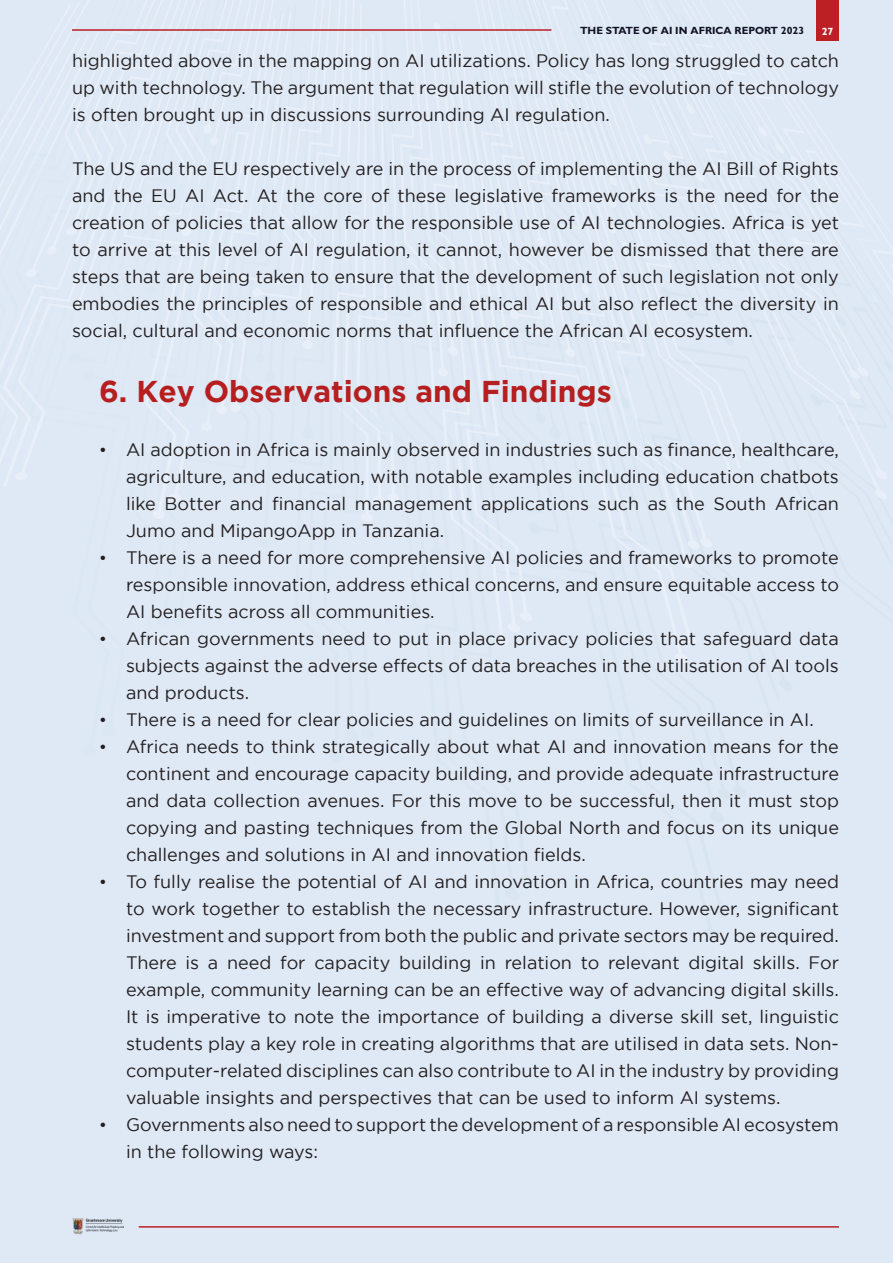
<style>
.page{position:relative;width:893px;height:1263px;background:#dfe9f6}
.page>*{position:absolute;margin:0;border:0;box-sizing:border-box;transform-origin:0 0}
.t1{font:700 30px "Gotham";color:#b61f1f}
.t2{font:18px/27px "Gotham";color:#231f20;text-align:justify}
.t3{font:700 10.5px "Gill Sans";color:#111225}
.t4{font:700 10.5px "Gill Sans";color:#fff}
.s1{font-family:"Gill Sans"}
</style>
<div class="page">
<div style="left:816px;top:0;width:23px;height:41px;background:#bc2024"></div>
<hr style="left:72px;top:29px;width:479px;height:2px;background:#bc2024">
<hr style="left:139px;top:1226px;width:700px;height:1px;background:#bc2024">
<img style="left:72px;top:1218px;width:51px;height:17px">
<p class="t3" style="left:580px;top:24px;width:226px">THE STATE OF AI IN AFRICA REPORT 2023</p>
<p class="t4" style="left:822px;top:25px;width:13px">27</p>
<p class="t2" style="left:72px;top:47px;width:768px">highlighted above in the mapping on AI utilizations. Policy has long struggled to catch up with technology. The argument that regulation will stifle the evolution of technology is often brought up in discussions surrounding AI regulation.</p>
<p class="t2" style="left:72px;top:155px;width:768px">The US and the EU respectively are in the process of implementing the AI Bill of Rights and the EU AI Act. At the core of these legislative frameworks is the need for the creation of policies that allow for the responsible use of AI technologies. Africa is yet to arrive at this level of AI regulation, it cannot, however be dismissed that there are steps that are being taken to ensure that the development of such legislation not only embodies the principles of responsible and ethical AI but also reflect the diversity in social, cultural and economic norms that influence the African AI ecosystem.</p>
<h1 class="t1" style="left:99px;top:374px;width:514px">6. Key Observations and Findings</h1>
<p class="t2" style="left:126px;top:435px;width:714px;text-indent:-27px"><span class="s1">•</span> AI adoption in Africa is mainly observed in industries such as finance, healthcare, agriculture, and education, with notable examples including education chatbots like Botter and financial management applications such as the South African Jumo and MipangoApp in Tanzania.</p>
<p class="t2" style="left:126px;top:543px;width:714px;text-indent:-27px"><span class="s1">•</span> There is a need for more comprehensive AI policies and frameworks to promote responsible innovation, address ethical concerns, and ensure equitable access to AI benefits across all communities.</p>
<p class="t2" style="left:126px;top:624px;width:714px;text-indent:-27px"><span class="s1">•</span> African governments need to put in place privacy policies that safeguard data subjects against the adverse effects of data breaches in the utilisation of AI tools and products.</p>
<p class="t2" style="left:99px;top:705px;width:716px"><span class="s1">•</span> There is a need for clear policies and guidelines on limits of surveillance in AI.</p>
<p class="t2" style="left:126px;top:732px;width:714px;text-indent:-27px"><span class="s1">•</span> Africa needs to think strategically about what AI and innovation means for the continent and encourage capacity building, and provide adequate infrastructure and data collection avenues. For this move to be successful, then it must stop copying and pasting techniques from the Global North and focus on its unique challenges and solutions in AI and innovation fields.</p>
<p class="t2" style="left:126px;top:867px;width:714px;text-indent:-27px"><span class="s1">•</span> To fully realise the potential of AI and innovation in Africa, countries may need to work together to establish the necessary infrastructure. However, significant investment and support from both the public and private sectors may be required.<br>There is a need for capacity building in relation to relevant digital skills. For example, community learning can be an effective way of advancing digital skills.<br>It is imperative to note the importance of building a diverse skill set, linguistic students play a key role in creating algorithms that are utilised in data sets. Non&shy;computer-related disciplines can also contribute to AI in the industry by providing valuable insights and perspectives that can be used to inform AI systems.</p>
<p class="t2" style="left:126px;top:1110px;width:714px;text-indent:-27px"><span class="s1">•</span> Governments also need to support the development of a responsible AI ecosystem in the following ways:</p>
</div>
